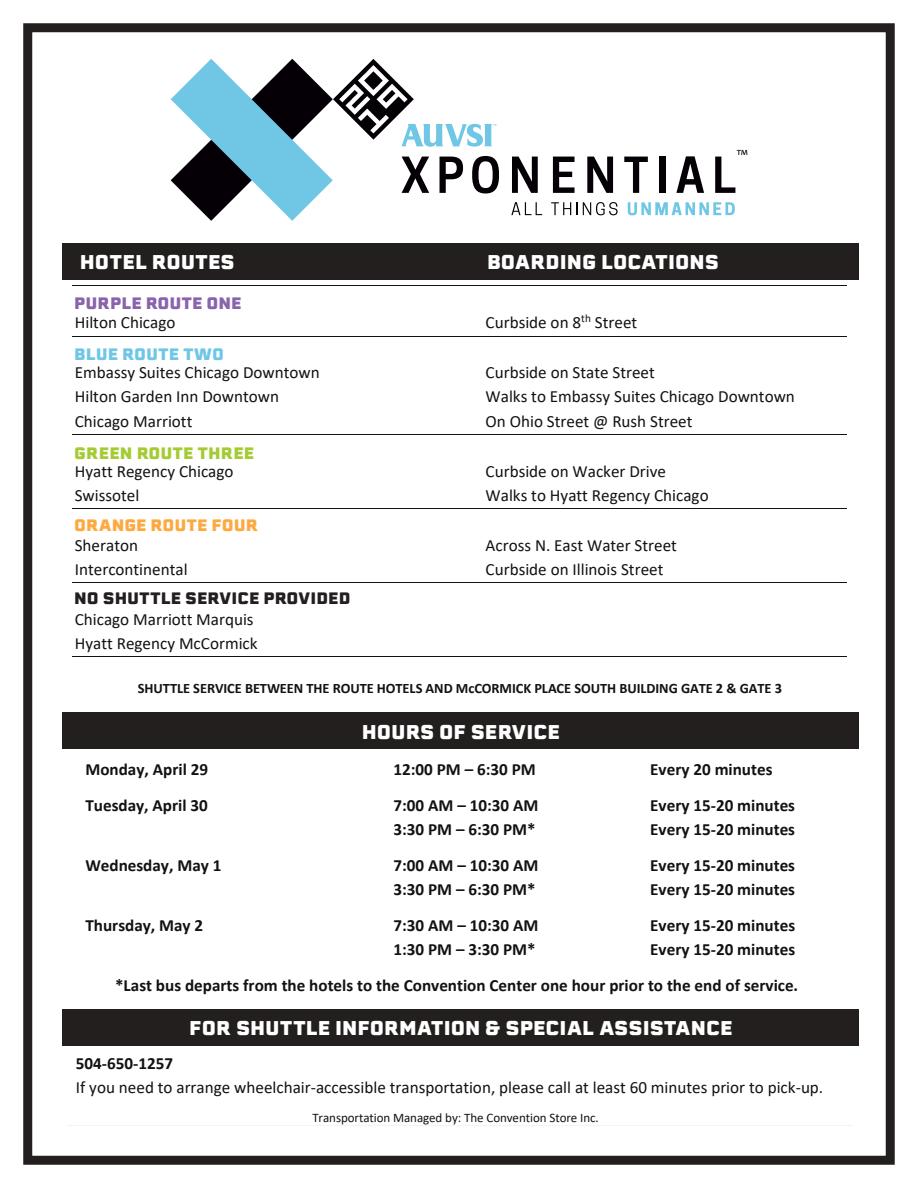
<style>
.page{position:relative;width:918px;height:1188px;background:#fff}
.page>*{position:absolute;margin:0;border:0;box-sizing:border-box;transform-origin:0 0}
.t1{font:900 19.5px "Erbaum";color:#fff}
.t2{font:17.1px/24px "Calibri";color:#111213}
.t3{font:700 17.1px/36px "Calibri";color:#111213;text-align:right}
.t4{font:900 16.2px "Erbaum";color:#241f1f}
.t5{font:900 16.2px "Erbaum";color:#a5cb34}
.t6{font:900 16.2px "Erbaum";color:#fea940}
.t7{font:900 16.2px "Erbaum";color:#8964ac}
.t8{font:900 16.2px "Erbaum";color:#70c7e5}
.t9{font:700 14.4px "Calibri";letter-spacing:-.005em;color:#111213}
.t10{font:13.05px "Calibri";letter-spacing:-.005em;color:#111213}
</style>
<div class="page">
<hr style="left:73px;top:286px;width:774px;height:1px;background:#111213">
<hr style="left:73px;top:336px;width:774px;height:1px;background:#111213">
<hr style="left:73px;top:434px;width:774px;height:1px;background:#111213">
<hr style="left:73px;top:508px;width:774px;height:1px;background:#111213">
<hr style="left:73px;top:582px;width:774px;height:1px;background:#111213">
<hr style="left:73px;top:657px;width:774px;height:1px;background:#111213">
<svg style="left:92px;top:1009px;width:738px;height:1px"></svg>
<svg style="left:512px;top:157px;width:26px;height:36px"></svg>
<svg style="left:553px;top:157px;width:22px;height:36px"></svg>
<svg style="left:587px;top:157px;width:26px;height:36px"></svg>
<svg style="left:624px;top:157px;width:24px;height:36px"></svg>
<div style="left:659px;top:157px;width:6px;height:36px;background:#040006"></div>
<svg style="left:676px;top:156px;width:28px;height:37px"></svg>
<svg style="left:511px;top:202px;width:31px;height:13px"></svg>
<svg style="left:551px;top:202px;width:67px;height:13px"></svg>
<svg style="left:628px;top:202px;width:107px;height:13px"></svg>
<svg style="left:171px;top:59px;width:328px;height:162px"></svg>
<svg style="left:715px;top:150px;width:32px;height:43px"></svg>
<div style="left:23px;top:23px;width:872px;height:1142px;border:9px solid #241f1f"></div>
<div style="left:63px;top:713px;width:796px;height:36px;background:#241f1f"></div>
<div style="left:63px;top:243px;width:796px;height:36px;background:#241f1f"></div>
<div style="left:63px;top:1010px;width:796px;height:36px;background:#241f1f"></div>
<p class="t1" style="left:80px;top:247px;width:156px">HOTEL ROUTES</p>
<p class="t1" style="left:487px;top:247px;width:233px">BOARDING LOCATIONS</p>
<p class="t7" style="left:74px;top:292px;width:169px">PURPLE ROUTE ONE</p>
<p class="t8" style="left:74px;top:342px;width:151px">BLUE ROUTE TWO</p>
<p class="t2" style="left:75px;top:310px;width:102px">Hilton Chicago</p>
<p class="t2" style="left:486px;top:310px;width:153px">Curbside on 8<sup>th</sup> Street</p>
<p class="t2" style="left:75px;top:360px;width:246px">Embassy Suites Chicago Downtown</p>
<p class="t2" style="left:486px;top:360px;width:171px">Curbside on State Street</p>
<p class="t2" style="left:75px;top:384px;width:206px">Hilton Garden Inn Downtown</p>
<p class="t2" style="left:486px;top:384px;width:311px">Walks to Embassy Suites Chicago Downtown</p>
<p class="t2" style="left:75px;top:408px;width:119px">Chicago Marriott</p>
<p class="t2" style="left:486px;top:408px;width:208px">On Ohio Street @ Rush Street</p>
<p class="t2" style="left:75px;top:458px;width:160px">Hyatt Regency Chicago</p>
<p class="t2" style="left:486px;top:458px;width:182px">Curbside on Wacker Drive</p>
<p class="t2" style="left:75px;top:482px;width:66px">Swissotel</p>
<p class="t2" style="left:486px;top:482px;width:225px">Walks to Hyatt Regency Chicago</p>
<p class="t2" style="left:75px;top:533px;width:65px">Sheraton</p>
<p class="t2" style="left:486px;top:533px;width:193px">Across N. East Water Street</p>
<p class="t2" style="left:75px;top:557px;width:114px">Intercontinental</p>
<p class="t2" style="left:486px;top:557px;width:179px">Curbside on Illinois Street</p>
<p class="t3" style="left:75px;top:577px;width:232px">NO SHUTTLE SERVICE PROVIDED</p>
<p class="t2" style="left:75px;top:607px;width:184px">Chicago Marriott Marquis<br>Hyatt Regency McCormick</p>
<p class="t9" style="left:138px;top:678px;width:646px">SHUTTLE SERVICE BETWEEN THE ROUTE HOTELS AND McCORMICK PLACE SOUTH BUILDING GATE 2 &amp; GATE 3</p>
<p class="t5" style="left:74px;top:441px;width:181px">GREEN ROUTE THREE</p>
<p class="t6" style="left:74px;top:513px;width:186px">ORANGE ROUTE FOUR</p>
<p class="t4" style="left:74px;top:587px;width:278px">NO SHUTTLE SERVICE PROVIDED</p>
<p class="t1" style="left:362px;top:717px;width:200px">HOURS OF SERVICE</p>
<p class="t3" style="left:85px;top:751px;width:124px">Monday, April 29</p>
<p class="t3" style="left:394px;top:751px;width:144px">12:00 PM – 6:30 PM</p>
<p class="t3" style="left:650px;top:751px;width:124px">Every 20 minutes</p>
<p class="t3" style="left:85px;top:787px;width:124px">Tuesday, April 30</p>
<p class="t3" style="left:394px;top:787px;width:146px">7:00 AM – 10:30 AM</p>
<p class="t3" style="left:650px;top:787px;width:146px">Every 15-20 minutes</p>
<p class="t3" style="left:394px;top:811px;width:144px">3:30 PM – 6:30 PM*</p>
<p class="t3" style="left:650px;top:811px;width:146px">Every 15-20 minutes</p>
<p class="t3" style="left:85px;top:847px;width:138px">Wednesday, May 1</p>
<p class="t3" style="left:394px;top:847px;width:146px">7:00 AM – 10:30 AM</p>
<p class="t3" style="left:650px;top:847px;width:146px">Every 15-20 minutes</p>
<p class="t3" style="left:394px;top:871px;width:144px">3:30 PM – 6:30 PM*</p>
<p class="t3" style="left:650px;top:871px;width:146px">Every 15-20 minutes</p>
<p class="t3" style="left:85px;top:907px;width:119px">Thursday, May 2</p>
<p class="t3" style="left:394px;top:907px;width:146px">7:30 AM – 10:30 AM</p>
<p class="t3" style="left:650px;top:907px;width:146px">Every 15-20 minutes</p>
<p class="t3" style="left:394px;top:931px;width:144px">1:30 PM – 3:30 PM*</p>
<p class="t3" style="left:115px;top:931px;width:684px">Every 15-20 minutes<br>*Last bus departs from the hotels to the Convention Center one hour prior to the end of service.</p>
<p class="t1" style="left:189px;top:1014px;width:545px">FOR SHUTTLE INFORMATION &amp; SPECIAL ASSISTANCE</p>
<p class="t3" style="left:76px;top:1045px;width:99px">504-650-1257</p>
<p class="t2" style="left:76px;top:1075px;width:749px">If you need to arrange wheelchair-accessible transportation, please call at least 60 minutes prior to pick-up.</p>
<p class="t10" style="left:312px;top:1109px;width:288px">Transportation Managed by: The Convention Store Inc.</p>
</div>
